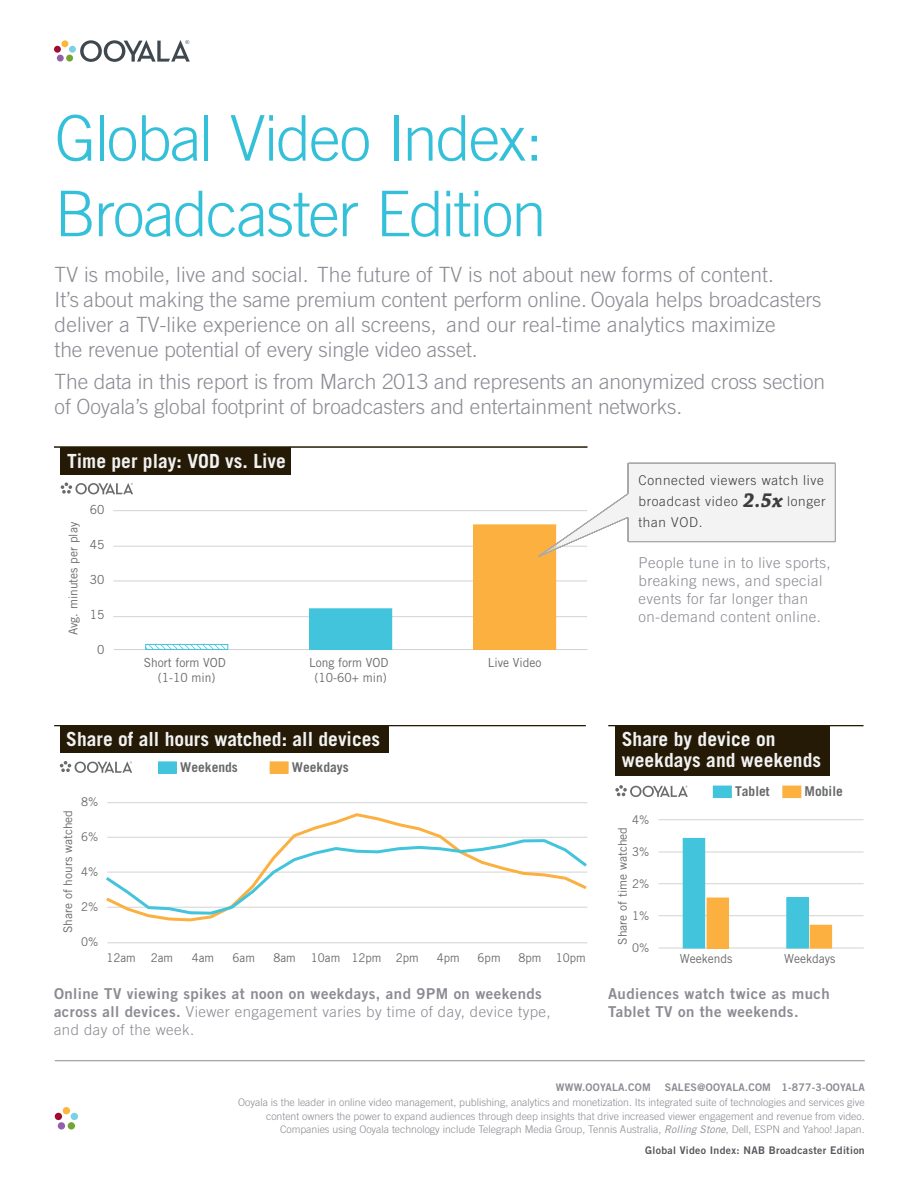
<style>
.page{position:relative;width:918px;height:1188px;background:#fff}
.page>*{position:absolute;margin:0;border:0;box-sizing:border-box;transform-origin:0 0}
.t1{font:300 63px/75.6px "Trade Gothic";letter-spacing:-.03em;color:#34c0d9}
.t2{font:300 21px/25.2px "Trade Gothic";letter-spacing:-.005em;color:#8b8b93}
.t3{font:700 19.5px/21px "Trade Gothic";color:#f2f2f3}
.t4{font:300 15px/18px "Trade Gothic";letter-spacing:.03em;color:#8b8b93}
.t5{font:15px/18px "Trade Gothic Bold Two";letter-spacing:.03em;color:#8b8b93}
.t6{font:300 13.5px/21px "Trade Gothic";letter-spacing:.05em;color:#3d3d3e}
.t7{font:700 13.5px "Trade Gothic";color:#696a6c}
.t8{font:12.45px/15px "Trade Gothic";color:#696a6c;text-align:center;scale:.96 1}
.t9{font:12px "Trade Gothic";color:#696a6c;scale:.96 1}
.t10{font:12px "Trade Gothic";color:#696a6c}
.t11{font:300 10.5px/13.5px "Trade Gothic";color:#8b8b93;text-align:right}
.t12{font:10.5px "Trade Gothic Bold Two";letter-spacing:.02em;color:#8b8b93}
.t13{font:10.5px "Trade Gothic Bold Two";letter-spacing:.03em;color:#56585c}
.s1{font-family:"Trade Gothic Bold Two";font-weight:400}
.s2{font-family:"Chaparral Pro";font-weight:700;font-style:italic;font-size:21px}
.s3{font-weight:400;font-style:italic}
</style>
<div class="page">
<svg style="left:80px;top:40px;width:110px;height:22px"></svg>
<div style="left:61px;top:40px;width:7px;height:7px;background:#fcb63c;border-radius:50%"></div>
<div style="left:54px;top:46px;width:7px;height:7px;background:#a00b30;border-radius:50%"></div>
<div style="left:57px;top:55px;width:7px;height:7px;background:#9361a9;border-radius:50%"></div>
<div style="left:66px;top:55px;width:7px;height:7px;background:#74a433;border-radius:50%"></div>
<div style="left:69px;top:46px;width:7px;height:7px;background:#7ad0e5;border-radius:50%"></div>
<div style="left:63px;top:1107px;width:7px;height:7px;background:#fcb63c;border-radius:50%"></div>
<div style="left:55px;top:1113px;width:7px;height:7px;background:#a00b30;border-radius:50%"></div>
<div style="left:58px;top:1122px;width:7px;height:8px;background:#9361a9;border-radius:50%"></div>
<div style="left:68px;top:1122px;width:7px;height:8px;background:#74a433;border-radius:50%"></div>
<div style="left:71px;top:1113px;width:7px;height:7px;background:#7ad0e5;border-radius:50%"></div>
<hr style="left:55px;top:1060px;width:810px;height:1px;background:#8b8b93">
<div style="left:61px;top:447px;width:230px;height:28px;background:#241a05"></div>
<hr style="left:54px;top:446px;width:533px;height:2px;background:#241a05">
<hr style="left:114px;top:649px;width:473px;height:1px;background:#d1d3d4">
<hr style="left:113px;top:581px;width:474px;height:1px;background:#d1d3d4">
<hr style="left:113px;top:616px;width:474px;height:1px;background:#d1d3d4">
<hr style="left:113px;top:546px;width:474px;height:1px;background:#d1d3d4">
<hr style="left:113px;top:510px;width:474px;height:1px;background:#d1d3d4">
<svg style="left:61px;top:482px;width:72px;height:12px"></svg>
<div style="left:474px;top:525px;width:82px;height:124px;background:#fbb040"></div>
<div style="left:473px;top:525px;width:83px;height:125px;border:1px solid #fbb040"></div>
<div style="left:310px;top:609px;width:82px;height:40px;background:#41c4dc"></div>
<div style="left:309px;top:608px;width:83px;height:42px;border:1px solid #41c4dc"></div>
<svg style="left:149px;top:646px;width:76px;height:2px"></svg>
<div style="left:145px;top:644px;width:83px;height:6px;border:1px solid #41c4dc"></div>
<div style="left:60px;top:725px;width:328px;height:28px;background:#241a05"></div>
<hr style="left:54px;top:725px;width:532px;height:1px;background:#241a05">
<hr style="left:107px;top:942px;width:480px;height:1px;background:#d1d3d4">
<hr style="left:107px;top:802px;width:480px;height:1px;background:#d1d3d4">
<svg style="left:107px;top:813px;width:480px;height:109px"></svg>
<svg style="left:106px;top:838px;width:481px;height:78px"></svg>
<div style="left:158px;top:762px;width:18px;height:11px;background:#41c4dc"></div>
<div style="left:158px;top:762px;width:19px;height:12px;border:1px solid #41c4dc"></div>
<div style="left:270px;top:762px;width:18px;height:11px;background:#fbb040"></div>
<div style="left:270px;top:762px;width:19px;height:12px;border:1px solid #fbb040"></div>
<svg style="left:60px;top:761px;width:72px;height:12px"></svg>
<div style="left:615px;top:725px;width:215px;height:51px;background:#241a05"></div>
<hr style="left:608px;top:725px;width:255px;height:1px;background:#241a05">
<hr style="left:659px;top:948px;width:204px;height:1px;background:#d1d3d4">
<hr style="left:658px;top:819px;width:205px;height:1px;background:#d1d3d4">
<hr style="left:658px;top:883px;width:205px;height:1px;background:#d1d3d4">
<hr style="left:658px;top:915px;width:205px;height:1px;background:#d1d3d4">
<hr style="left:658px;top:852px;width:205px;height:1px;background:#d1d3d4">
<div style="left:713px;top:786px;width:18px;height:12px;background:#41c4dc"></div>
<div style="left:713px;top:786px;width:19px;height:12px;border:1px solid #41c4dc"></div>
<div style="left:783px;top:786px;width:18px;height:12px;background:#fbb040"></div>
<div style="left:782px;top:786px;width:19px;height:12px;border:1px solid #fbb040"></div>
<svg style="left:615px;top:785px;width:73px;height:12px"></svg>
<div style="left:810px;top:925px;width:22px;height:23px;background:#fbb040"></div>
<div style="left:707px;top:898px;width:22px;height:50px;background:#fbb040"></div>
<div style="left:787px;top:898px;width:21px;height:50px;background:#41c4dc"></div>
<div style="left:786px;top:897px;width:23px;height:51px;border:1px solid #41c4dc"></div>
<div style="left:683px;top:838px;width:22px;height:110px;background:#41c4dc"></div>
<svg style="left:538px;top:463px;width:298px;height:94px"></svg>
<h1 class="t1" style="left:55px;top:100px;width:493px">Global Video Index:<br>Broadcaster Edition</h1>
<p class="t2" style="left:55px;top:261px;width:768px">TV is mobile, live and social. The future of TV is not about new forms of content.<br>It’s about making the same premium content perform online. Ooyala helps broadcasters deliver a TV-like experience on all screens, and our real-time analytics maximize<br>the revenue potential of every single video asset.</p>
<p class="t2" style="left:55px;top:369px;width:772px">The data in this report is from March 2013 and represents an anonymized cross section of Ooyala’s global footprint of broadcasters and entertainment networks.</p>
<p class="t3" style="left:67px;top:450px;width:220px">Time per play: VOD vs. Live</p>
<p class="t10" style="left:66px;top:635px;width:115px;rotate:-90deg">Avg. minutes per play</p>
<p class="t8" style="left:90px;top:502px;width:17px">60</p>
<p class="t8" style="left:90px;top:537px;width:17px">45</p>
<p class="t8" style="left:90px;top:572px;width:17px">30</p>
<p class="t8" style="left:90px;top:607px;width:17px">15</p>
<p class="t8" style="left:97px;top:642px;width:9px">0</p>
<p class="t8" style="left:144px;top:654px;width:87px">Short form VOD (1-10 min)</p>
<p class="t8" style="left:309px;top:654px;width:84px">Long form VOD</p>
<p class="t8" style="left:488px;top:654px;width:57px">Live Video</p>
<p class="t8" style="left:315px;top:669px;width:77px">(10-60+ min)</p>
<p class="t3" style="left:66px;top:728px;width:315px">Share of all hours watched: all devices</p>
<p class="t10" style="left:61px;top:933px;width:124px;rotate:-90deg">Share of hours watched</p>
<p class="t9" style="left:81px;top:795px;width:19px">8%</p>
<p class="t9" style="left:81px;top:830px;width:19px">6%</p>
<p class="t9" style="left:81px;top:865px;width:19px">4%</p>
<p class="t9" style="left:81px;top:900px;width:19px">2%</p>
<p class="t9" style="left:81px;top:934px;width:19px">0%</p>
<p class="t7" style="left:180px;top:759px;width:59px">Weekends</p>
<p class="t7" style="left:292px;top:759px;width:58px">Weekdays</p>
<p class="t9" style="left:106px;top:951px;width:32px">12am</p>
<p class="t9" style="left:151px;top:951px;width:25px">2am</p>
<p class="t9" style="left:192px;top:951px;width:25px">4am</p>
<p class="t9" style="left:233px;top:951px;width:25px">6am</p>
<p class="t9" style="left:274px;top:951px;width:25px">8am</p>
<p class="t9" style="left:311px;top:951px;width:114px">10am 12pm 2pm</p>
<p class="t9" style="left:437px;top:951px;width:25px">4pm</p>
<p class="t9" style="left:478px;top:951px;width:25px">6pm</p>
<p class="t9" style="left:518px;top:951px;width:72px">8pm 10pm</p>
<p class="t5" style="left:54px;top:984px;width:489px">Online TV viewing spikes at noon on weekdays, and 9PM on weekends</p>
<p class="t4" style="left:54px;top:1002px;width:498px"><span class="s1">across all devices.</span> Viewer engagement varies by time of day, device type, and day of the week.</p>
<p class="t6" style="left:639px;top:469px;width:189px">Connected viewers watch live broadcast video <span class="s2">2.5x</span> longer than VOD.</p>
<p class="t4" style="left:639px;top:554px;width:194px">People tune in to live sports, breaking news, and special events for far longer than on-demand content online.</p>
<p class="t3" style="left:622px;top:728px;width:201px">Share by device on weekdays and weekends</p>
<p class="t9" style="left:632px;top:812px;width:19px">4%</p>
<p class="t10" style="left:615px;top:945px;width:119px;rotate:-90deg">Share of time watched</p>
<p class="t9" style="left:632px;top:844px;width:19px">3%</p>
<p class="t9" style="left:632px;top:876px;width:19px">2%</p>
<p class="t9" style="left:632px;top:908px;width:19px">1%</p>
<p class="t9" style="left:632px;top:940px;width:19px">0%</p>
<p class="t7" style="left:735px;top:783px;width:36px">Tablet</p>
<p class="t7" style="left:805px;top:783px;width:40px">Mobile</p>
<p class="t8" style="left:680px;top:951px;width:56px">Weekends</p>
<p class="t8" style="left:784px;top:951px;width:55px">Weekdays</p>
<p class="t5" style="left:608px;top:984px;width:223px">Audiences watch twice as much<br>Tablet TV on the weekends.</p>
<p class="t12" style="left:556px;top:1081px;width:96px">WWW.OOYALA.COM</p>
<p class="t12" style="left:665px;top:1081px;width:202px">SALES@OOYALA.COM 1-877-3-OOYALA</p>
<p class="t11" style="left:238px;top:1096px;width:628px">Ooyala is the leader in online video management, publishing, analytics and monetization. Its integrated suite of technologies and services give content owners the power to expand audiences through deep insights that drive increased viewer engagement and revenue from video.<br>Companies using Ooyala technology include Telegraph Media Group, Tennis Australia, <span class="s3">Rolling Stone</span>, Dell, ESPN and Yahoo! Japan.</p>
<p class="t13" style="left:645px;top:1143px;width:221px">Global Video Index: NAB Broadcaster Edition</p>
</div>
